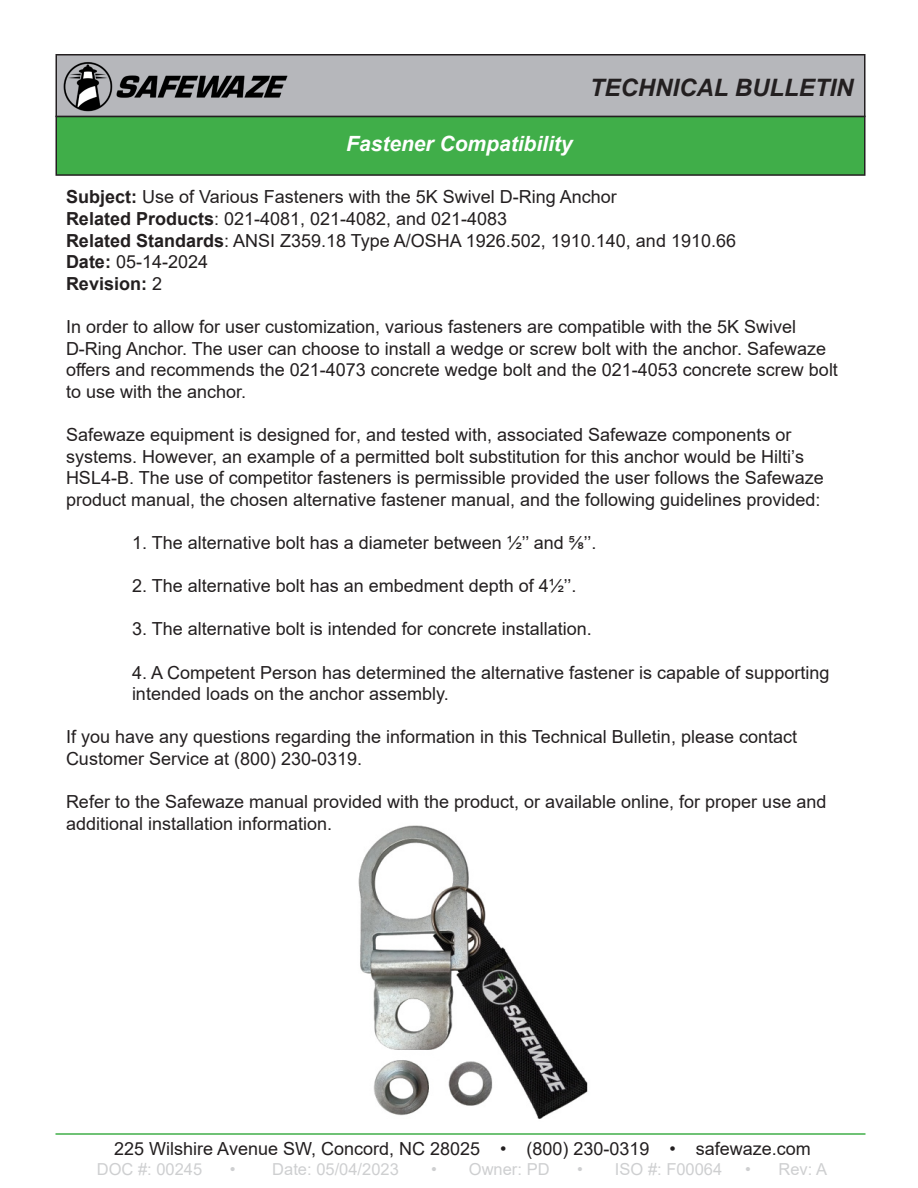
<style>
.page{position:relative;width:918px;height:1188px;background:#fff}
.page>*{position:absolute;margin:0;border:0;box-sizing:border-box;transform-origin:0 0}
.t1{font:italic 700 24px "Arial";color:#231f20}
.t2{font:italic 700 21px "Arial";color:#fff}
.t3{font:18px/21.6px "Arial";color:#231f20}
.t4{font:700 18px "Arial";color:#231f20}
.t5{font:16.5px "Arial";color:#9d9fa2}
.s1{font-weight:700}
.s2{font-weight:400}
</style>
<div class="page">
<img style="left:358px;top:825px;width:230px;height:294px">
<div style="left:56px;top:116px;width:809px;height:59px;background:#40ae49"></div>
<div style="left:56px;top:116px;width:810px;height:60px;border:2px solid #231f20"></div>
<hr style="left:56px;top:1133px;width:810px;height:2px;background:#40ae49">
<div style="left:56px;top:55px;width:809px;height:61px;background:#b6b7bb"></div>
<div style="left:56px;top:54px;width:810px;height:63px;border:2px solid #231f20"></div>
<img style="left:57px;top:57px;width:236px;height:58px">
<p class="t2" style="left:346px;top:130px;width:228px">Fastener Compatibility</p>
<p class="t1" style="left:590px;top:71px;width:265px">TECHNICAL BULLETIN</p>
<p class="t3" style="left:66px;top:186px;width:552px"><span class="s1">Subject:</span> Use of Various Fasteners with the 5K Swivel D-Ring Anchor</p>
<p class="t3" style="left:66px;top:208px;width:443px"><span class="s1">Related Products</span>: 021-4081, 021-4082, and 021-4083</p>
<p class="t3" style="left:66px;top:229px;width:672px"><span class="s1">Related Standards</span>: ANSI Z359.18 Type A/OSHA 1926.502, 1910.140, and 1910.66</p>
<p class="t3" style="left:66px;top:251px;width:144px"><span class="s1">Date:</span> 05-14-2024</p>
<p class="t4" style="left:66px;top:271px;width:98px">Revision: <span class="s2">2</span></p>
<p class="t3" style="left:66px;top:316px;width:774px">In order to allow for user customization, various fasteners are compatible with the 5K Swivel D-Ring Anchor. The user can choose to install a wedge or screw bolt with the anchor. Safewaze offers and recommends the 021-4073 concrete wedge bolt and the 021-4053 concrete screw bolt to use with the anchor.</p>
<p class="t3" style="left:66px;top:424px;width:759px">Safewaze equipment is designed for, and tested with, associated Safewaze components or systems. However, an example of a permitted bolt substitution for this anchor would be Hilti’s HSL4-B. The use of competitor fasteners is permissible provided the user follows the Safewaze product manual, the chosen alternative fastener manual, and the following guidelines provided:</p>
<p class="t3" style="left:132px;top:532px;width:466px">1. The alternative bolt has a diameter between 1/2’’ and 5/8’’.</p>
<p class="t3" style="left:132px;top:575px;width:446px">2. The alternative bolt has an embedment depth of 41/2’’.</p>
<p class="t3" style="left:132px;top:618px;width:461px">3. The alternative bolt is intended for concrete installation.</p>
<p class="t3" style="left:132px;top:661px;width:699px">4. A Competent Person has determined the alternative fastener is capable of supporting intended loads on the anchor assembly.</p>
<p class="t3" style="left:66px;top:726px;width:733px">If you have any questions regarding the information in this Technical Bulletin, please contact<br>Customer Service at (800) 230-0319.</p>
<p class="t3" style="left:66px;top:791px;width:762px">Refer to the Safewaze manual provided with the product, or available online, for proper use and additional installation information.</p>
<p class="t3" style="left:114px;top:1138px;width:698px">225 Wilshire Avenue SW, Concord, NC 28025 • (800) 230-0319 • safewaze.com</p>
<p class="t5" style="left:97px;top:1158px;width:107px">DOC #: 00245</p>
<p class="t5" style="left:230px;top:1158px;width:171px">• Date: 05/04/2023</p>
<p class="t5" style="left:431px;top:1158px;width:120px">• Owner: PD</p>
<p class="t5" style="left:577px;top:1158px;width:147px">• ISO #: F00064</p>
<p class="t5" style="left:745px;top:1158px;width:83px">• Rev: A</p>
</div>
